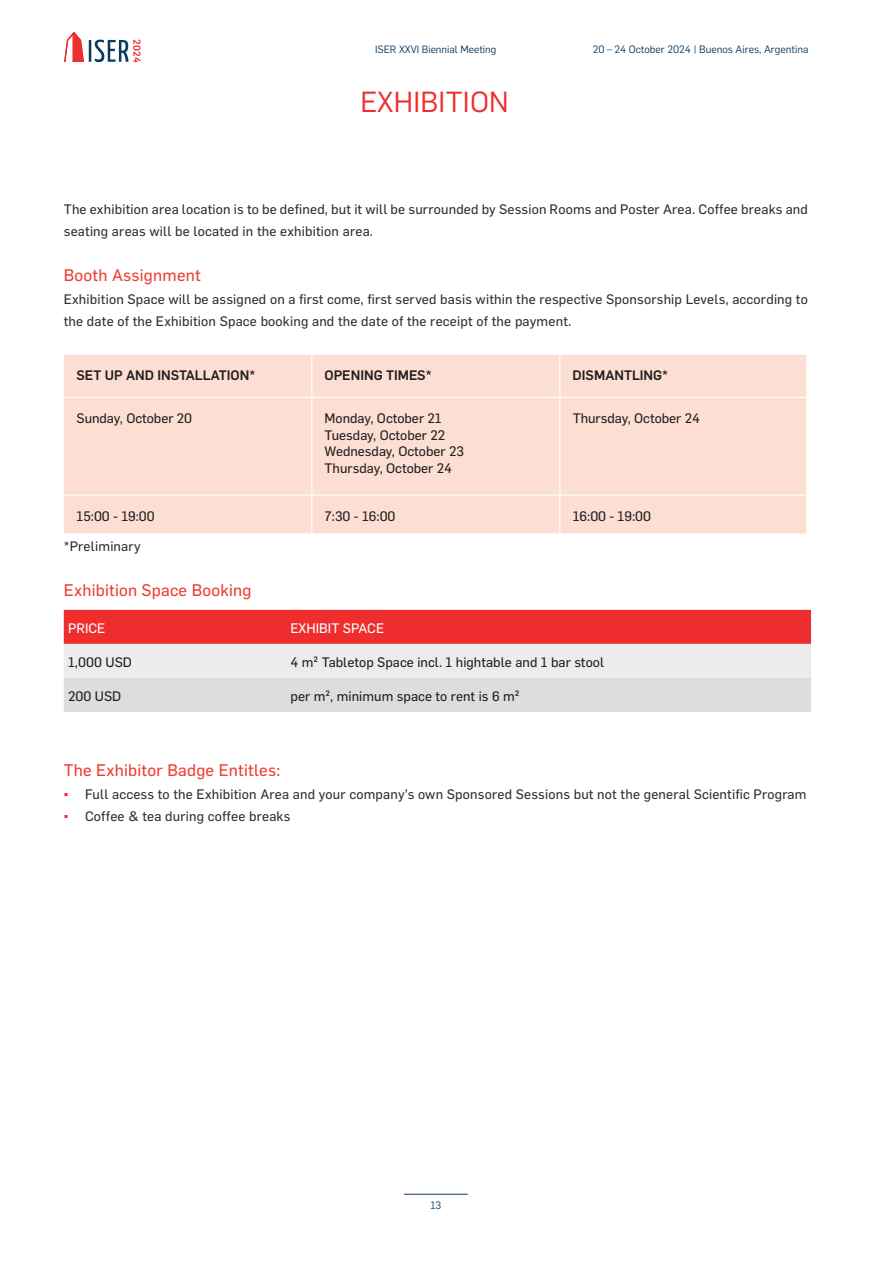
<style>
.page{position:relative;width:893px;height:1263px;background:#fff}
.page>*{position:absolute;margin:0;border:0;box-sizing:border-box;transform-origin:0 0}
.t1{font:28.5px "Flama";letter-spacing:.01em;color:#ee2d2e}
.t2{font:16.5px "Flama Basic";letter-spacing:.015em;color:#ee3e34}
.t3{font:13.5px/22.5px "Flama Basic";letter-spacing:.015em;color:#312f30}
.t4{font:13.5px/16.5px "Flama Basic";color:#231f20}
.t5{font:500 13.5px "Flama";color:#231f20}
.t6{font:13.5px "Flama Basic";letter-spacing:.005em;color:#fff}
.t7{font:10.5px "Flama";color:#0c3b63}
.t8{font:10.35px "Flama";color:#0c3b63}
.t9{font:500 9.9px "Flama";color:#ee2f2d}
.s1{font-family:"Arial";color:#ee2d2e}
</style>
<div class="page">
<hr style="left:404px;top:1194px;width:64px;height:1px;background:#0c3b63">
<svg style="left:64px;top:31px;width:64px;height:31px"></svg>
<div style="left:64px;top:355px;width:742px;height:178px;background:#fdded2"></div>
<hr style="left:311px;top:355px;width:1px;height:42px;background:#fff">
<hr style="left:559px;top:355px;width:1px;height:42px;background:#fff">
<hr style="left:311px;top:398px;width:1px;height:97px;background:#fff">
<hr style="left:559px;top:398px;width:1px;height:97px;background:#fff">
<hr style="left:311px;top:496px;width:1px;height:37px;background:#fff">
<hr style="left:559px;top:496px;width:1px;height:37px;background:#fff">
<hr style="left:64px;top:397px;width:248px;height:1px;background:#fff">
<hr style="left:312px;top:397px;width:248px;height:1px;background:#fff">
<hr style="left:560px;top:397px;width:246px;height:1px;background:#fff">
<hr style="left:64px;top:495px;width:248px;height:1px;background:#fff">
<hr style="left:312px;top:495px;width:248px;height:1px;background:#fff">
<hr style="left:560px;top:495px;width:246px;height:1px;background:#fff">
<svg style="left:64px;top:610px;width:747px;height:102px;background:#e7a7a9"></svg>
<p class="t9" style="left:144px;top:39px;width:25px;rotate:90deg">2024</p>
<p class="t8" style="left:375px;top:42px;width:123px">ISER XXVI Biennial Meeting</p>
<p class="t7" style="left:593px;top:42px;width:217px">20 – 24 October 2024 | Buenos Aires, Argentina</p>
<h1 class="t1" style="left:361px;top:82px;width:150px">EXHIBITION</h1>
<p class="t3" style="left:64px;top:197px;width:746px">The exhibition area location is to be defined, but it will be surrounded by Session Rooms and Poster Area. Coffee breaks and seating areas will be located in the exhibition area.</p>
<p class="t2" style="left:64px;top:264px;width:139px">Booth Assignment</p>
<p class="t3" style="left:64px;top:287px;width:746px">Exhibition Space will be assigned on a first come, first served basis within the respective Sponsorship Levels, according to the date of the Exhibition Space booking and the date of the receipt of the payment.</p>
<p class="t5" style="left:77px;top:366px;width:180px">SET UP AND INSTALLATION*</p>
<p class="t5" style="left:325px;top:366px;width:109px">OPENING TIMES*</p>
<p class="t5" style="left:573px;top:366px;width:97px">DISMANTLING*</p>
<p class="t4" style="left:77px;top:409px;width:117px">Sunday, October 20</p>
<p class="t4" style="left:325px;top:409px;width:141px">Monday, October 21<br>Tuesday, October 22<br>Wednesday, October 23<br>Thursday, October 24</p>
<p class="t4" style="left:573px;top:409px;width:129px">Thursday, October 24</p>
<p class="t4" style="left:77px;top:507px;width:80px">15:00 - 19:00</p>
<p class="t4" style="left:325px;top:507px;width:72px">7:30 - 16:00</p>
<p class="t4" style="left:573px;top:507px;width:80px">16:00 - 19:00</p>
<p class="t3" style="left:64px;top:534px;width:79px">*Preliminary</p>
<p class="t2" style="left:64px;top:579px;width:189px">Exhibition Space Booking</p>
<p class="t6" style="left:68px;top:619px;width:39px">PRICE</p>
<p class="t6" style="left:291px;top:619px;width:95px">EXHIBIT SPACE</p>
<p class="t4" style="left:68px;top:653px;width:65px">1,000 USD</p>
<p class="t4" style="left:291px;top:653px;width:315px">4 m² Tabletop Space incl. 1 hightable and 1 bar stool</p>
<p class="t4" style="left:68px;top:687px;width:55px">200 USD</p>
<p class="t4" style="left:291px;top:687px;width:230px">per m², minimum space to rent is 6 m²</p>
<p class="t2" style="left:64px;top:759px;width:218px">The Exhibitor Badge Entitles:</p>
<p class="t3" style="left:64px;top:782px;width:744px"><span class="s1">▪</span> Full access to the Exhibition Area and your company’s own Sponsored Sessions but not the general Scientific Program</p>
<p class="t3" style="left:64px;top:804px;width:228px"><span class="s1">▪</span> Coffee &amp; tea during coffee breaks</p>
<p class="t7" style="left:430px;top:1198px;width:13px">13</p>
</div>
